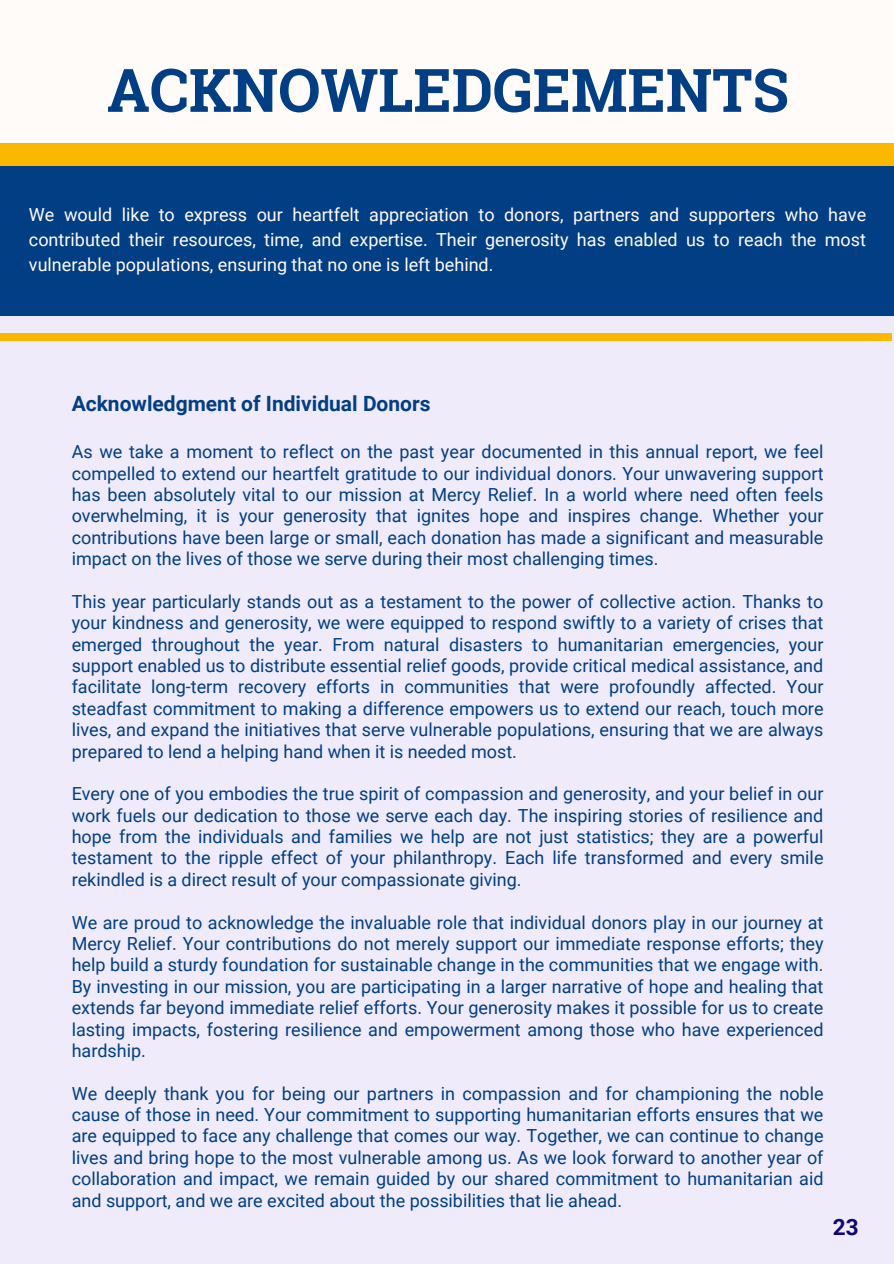
<style>
.page{position:relative;width:894px;height:1264px;background:#fff}
.page>*{position:absolute;margin:0;border:0;box-sizing:border-box;transform-origin:0 0}
.t1{font:700 60px "Roboto Slab";color:#023e84}
.t2{font:700 22.5px "Roboto";color:#100871}
.t3{font:700 21px "Roboto";color:#023e84}
.t4{font:18px/21.5px "Roboto";color:#023e84;text-align:justify}
.t5{font:18px/24.8px "Roboto";color:#fffbf9;text-align:justify}
</style>
<div class="page">
<div style="left:0;top:0;width:893px;height:1263px;background:#efebfa"></div>
<div style="left:0;top:165px;width:893px;height:150px;background:#023e84"></div>
<div style="left:0;top:0;width:893px;height:143px;background:#fffbf9"></div>
<div style="left:0;top:143px;width:893px;height:22px;background:#fab800"></div>
<div style="left:0;top:333px;width:891px;height:8px;background:#fab800"></div>
<h1 class="t1" style="left:107px;top:49px;width:683px">ACKNOWLEDGEMENTS</h1>
<p class="t5" style="left:29px;top:203px;width:838px">We would like to express our heartfelt appreciation to donors, partners and supporters who have contributed their resources, time, and expertise. Their generosity has enabled us to reach the most vulnerable populations, ensuring that no one is left behind.</p>
<p class="t3" style="left:72px;top:391px;width:360px">Acknowledgment of Individual Donors</p>
<p class="t4" style="left:72px;top:441px;width:753px">As we take a moment to reflect on the past year documented in this annual report, we feel compelled to extend our heartfelt gratitude to our individual donors. Your unwavering support has been absolutely vital to our mission at Mercy Relief. In a world where need often feels overwhelming, it is your generosity that ignites hope and inspires change. Whether your contributions have been large or small, each donation has made a significant and measurable impact on the lives of those we serve during their most challenging times.</p>
<p class="t4" style="left:72px;top:591px;width:753px">This year particularly stands out as a testament to the power of collective action. Thanks to your kindness and generosity, we were equipped to respond swiftly to a variety of crises that emerged throughout the year. From natural disasters to humanitarian emergencies, your support enabled us to distribute essential relief goods, provide critical medical assistance, and facilitate long-term recovery efforts in communities that were profoundly affected. Your steadfast commitment to making a difference empowers us to extend our reach, touch more lives, and expand the initiatives that serve vulnerable populations, ensuring that we are always prepared to lend a helping hand when it is needed most.</p>
<p class="t4" style="left:72px;top:783px;width:753px">Every one of you embodies the true spirit of compassion and generosity, and your belief in our work fuels our dedication to those we serve each day. The inspiring stories of resilience and hope from the individuals and families we help are not just statistics; they are a powerful testament to the ripple effect of your philanthropy. Each life transformed and every smile rekindled is a direct result of your compassionate giving.</p>
<p class="t4" style="left:72px;top:911px;width:753px">We are proud to acknowledge the invaluable role that individual donors play in our journey at Mercy Relief. Your contributions do not merely support our immediate response efforts; they help build a sturdy foundation for sustainable change in the communities that we engage with.<br>By investing in our mission, you are participating in a larger narrative of hope and healing that extends far beyond immediate relief efforts. Your generosity makes it possible for us to create lasting impacts, fostering resilience and empowerment among those who have experienced hardship.</p>
<p class="t4" style="left:72px;top:1082px;width:753px">We deeply thank you for being our partners in compassion and for championing the noble cause of those in need. Your commitment to supporting humanitarian efforts ensures that we are equipped to face any challenge that comes our way. Together, we can continue to change lives and bring hope to the most vulnerable among us. As we look forward to another year of collaboration and impact, we remain guided by our shared commitment to humanitarian aid and support, and we are excited about the possibilities that lie ahead.</p>
<p class="t2" style="left:832px;top:1214px;width:27px">23</p>
</div>
